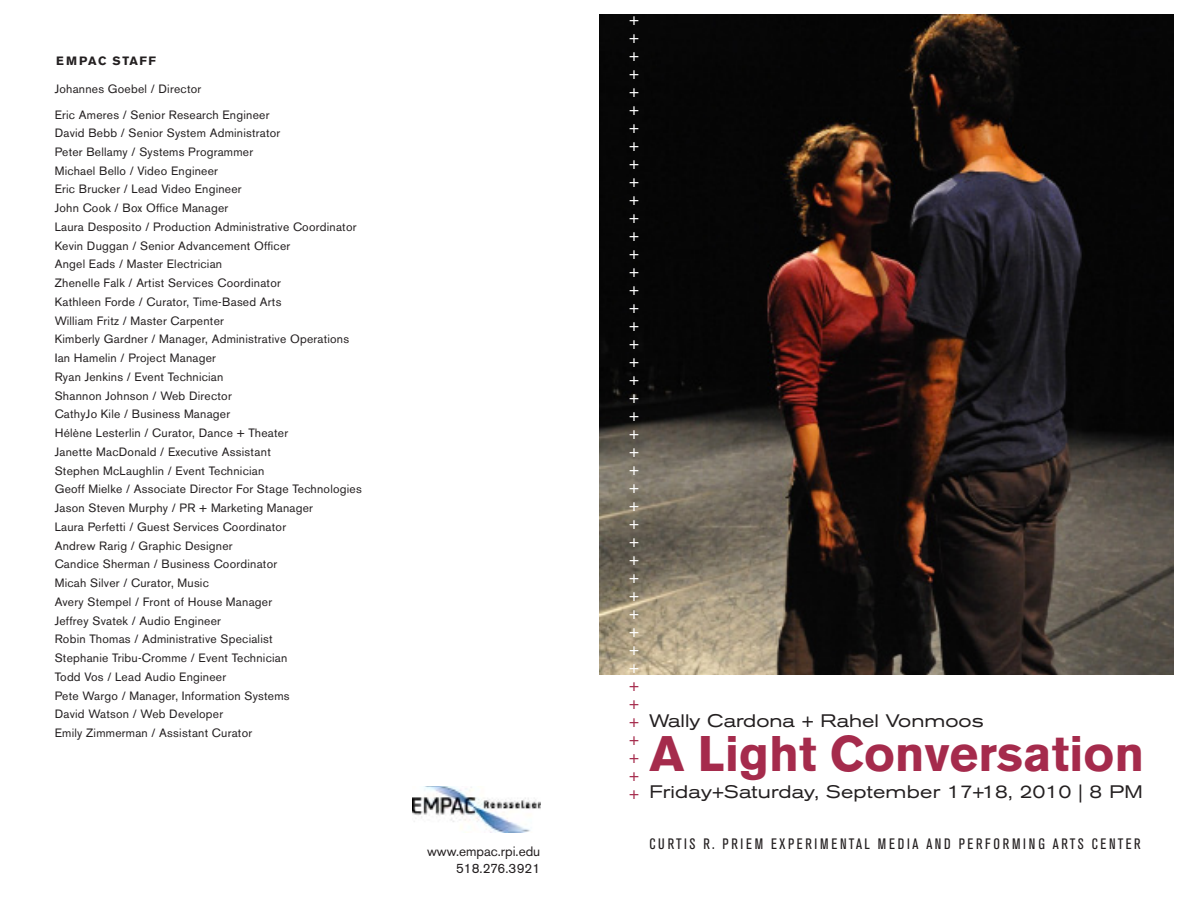
<style>
.page{position:relative;width:1188px;height:918px;background:#fff}
.page>*{position:absolute;margin:0;border:0;box-sizing:border-box;transform-origin:0 0}
.t1{font:700 49.5px "Akzidenz Grotesk BE";color:#a52b4c}
.t2{font:expanded 18px "Akzidenz Grotesk BE";letter-spacing:.01em;color:#231f20}
.t3{font:condensed 15px "Akzidenz Grotesk BE";letter-spacing:.17em;color:#231f20}
.t4{font:15px/18px "Akzidenz Grotesk BE";color:#fff;text-align:justify}
.t5{font:15px "Akzidenz Grotesk BE";color:#a52b4c}
.t6{font:13.5px "Akzidenz Grotesk BE";color:#231f20}
.t7{font:12px "Akzidenz Grotesk BE";letter-spacing:.02em;color:#231f20}
.t8{font:700 12px "Akzidenz Grotesk BE";letter-spacing:.13em;color:#231f20}
</style>
<div class="page">
<img style="left:599px;top:14px;width:575px;height:661px">
<img style="left:413px;top:786px;width:127px;height:46px">
<p class="t8" style="left:56px;top:53px;width:101px">EMPAC STAFF</p>
<p class="t7" style="left:55px;top:82px;width:148px">Johannes Goebel / Director</p>
<p class="t7" style="left:55px;top:107px;width:216px">Eric Ameres / Senior Research Engineer</p>
<p class="t7" style="left:55px;top:126px;width:227px">David Bebb / Senior System Administrator</p>
<p class="t7" style="left:55px;top:145px;width:200px">Peter Bellamy / Systems Programmer</p>
<p class="t7" style="left:55px;top:163px;width:165px">Michael Bello / Video Engineer</p>
<p class="t7" style="left:55px;top:182px;width:188px">Eric Brucker / Lead Video Engineer</p>
<p class="t7" style="left:55px;top:201px;width:175px">John Cook / Box Office Manager</p>
<p class="t7" style="left:55px;top:220px;width:303px">Laura Desposito / Production Administrative Coordinator</p>
<p class="t7" style="left:55px;top:238px;width:237px">Kevin Duggan / Senior Advancement Officer</p>
<p class="t7" style="left:55px;top:257px;width:169px">Angel Eads / Master Electrician</p>
<p class="t7" style="left:55px;top:276px;width:228px">Zhenelle Falk / Artist Services Coordinator</p>
<p class="t7" style="left:55px;top:295px;width:228px">Kathleen Forde / Curator, Time-Based Arts</p>
<p class="t7" style="left:55px;top:313px;width:171px">William Fritz / Master Carpenter</p>
<p class="t7" style="left:55px;top:332px;width:296px">Kimberly Gardner / Manager, Administrative Operations</p>
<p class="t7" style="left:55px;top:351px;width:163px">Ian Hamelin / Project Manager</p>
<p class="t7" style="left:55px;top:370px;width:170px">Ryan Jenkins / Event Technician</p>
<p class="t7" style="left:55px;top:388px;width:179px">Shannon Johnson / Web Director</p>
<p class="t7" style="left:55px;top:407px;width:177px">CathyJo Kile / Business Manager</p>
<p class="t7" style="left:55px;top:426px;width:235px">Hélène Lesterlin / Curator, Dance + Theater</p>
<p class="t7" style="left:55px;top:445px;width:218px">Janette MacDonald / Executive Assistant</p>
<p class="t7" style="left:55px;top:463px;width:211px">Stephen McLaughlin / Event Technician</p>
<p class="t7" style="left:55px;top:482px;width:309px">Geoff Mielke / Associate Director For Stage Technologies</p>
<p class="t7" style="left:55px;top:501px;width:260px">Jason Steven Murphy / PR + Marketing Manager</p>
<p class="t7" style="left:55px;top:520px;width:233px">Laura Perfetti / Guest Services Coordinator</p>
<p class="t7" style="left:55px;top:538px;width:179px">Andrew Rarig / Graphic Designer</p>
<p class="t7" style="left:55px;top:557px;width:224px">Candice Sherman / Business Coordinator</p>
<p class="t7" style="left:55px;top:576px;width:156px">Micah Silver / Curator, Music</p>
<p class="t7" style="left:55px;top:595px;width:219px">Avery Stempel / Front of House Manager</p>
<p class="t7" style="left:55px;top:613px;width:168px">Jeffrey Svatek / Audio Engineer</p>
<p class="t7" style="left:55px;top:632px;width:219px">Robin Thomas / Administrative Specialist</p>
<p class="t7" style="left:55px;top:651px;width:234px">Stephanie Tribu-Cromme / Event Technician</p>
<p class="t7" style="left:55px;top:669px;width:173px">Todd Vos / Lead Audio Engineer</p>
<p class="t7" style="left:55px;top:688px;width:236px">Pete Wargo / Manager, Information Systems</p>
<p class="t7" style="left:55px;top:707px;width:170px">David Watson / Web Developer</p>
<p class="t7" style="left:55px;top:726px;width:199px">Emily Zimmerman / Assistant Curator</p>
<p class="t6" style="left:427px;top:844px;width:115px">www.empac.rpi.edu</p>
<p class="t6" style="left:456px;top:860px;width:86px">518.276.3921</p>
<p class="t4" style="left:629px;top:11px;width:12px">+ + + + + + + + + + + + + + + + + + + + + + + + + + +</p>
<p class="t4" style="left:629px;top:497px;width:12px">+</p>
<p class="t4" style="left:629px;top:515px;width:12px">+ + +</p>
<p class="t4" style="left:629px;top:569px;width:12px">+</p>
<p class="t4" style="left:629px;top:587px;width:12px">+</p>
<p class="t4" style="left:629px;top:605px;width:12px">+</p>
<p class="t4" style="left:629px;top:623px;width:12px">+</p>
<p class="t4" style="left:629px;top:641px;width:12px">+</p>
<p class="t4" style="left:629px;top:659px;width:12px">+</p>
<p class="t5" style="left:629px;top:677px;width:12px">+</p>
<p class="t5" style="left:629px;top:695px;width:12px">+</p>
<p class="t5" style="left:629px;top:713px;width:12px">+</p>
<p class="t5" style="left:629px;top:731px;width:12px">+</p>
<p class="t5" style="left:629px;top:749px;width:12px">+</p>
<p class="t5" style="left:629px;top:767px;width:12px">+</p>
<p class="t5" style="left:629px;top:785px;width:12px">+</p>
<p class="t2" style="left:650px;top:710px;width:336px">Wally Cardona + Rahel Vonmoos</p>
<p class="t1" style="left:650px;top:725px;width:496px">A Light Conversation</p>
<p class="t2" style="left:650px;top:782px;width:495px">Friday+Saturday, September 17+18, 2010 | 8 PM</p>
<p class="t3" style="left:650px;top:836px;width:493px">CURTIS R. PRIEM EXPERIMENTAL MEDIA AND PERFORMING ARTS CENTER</p>
</div>
